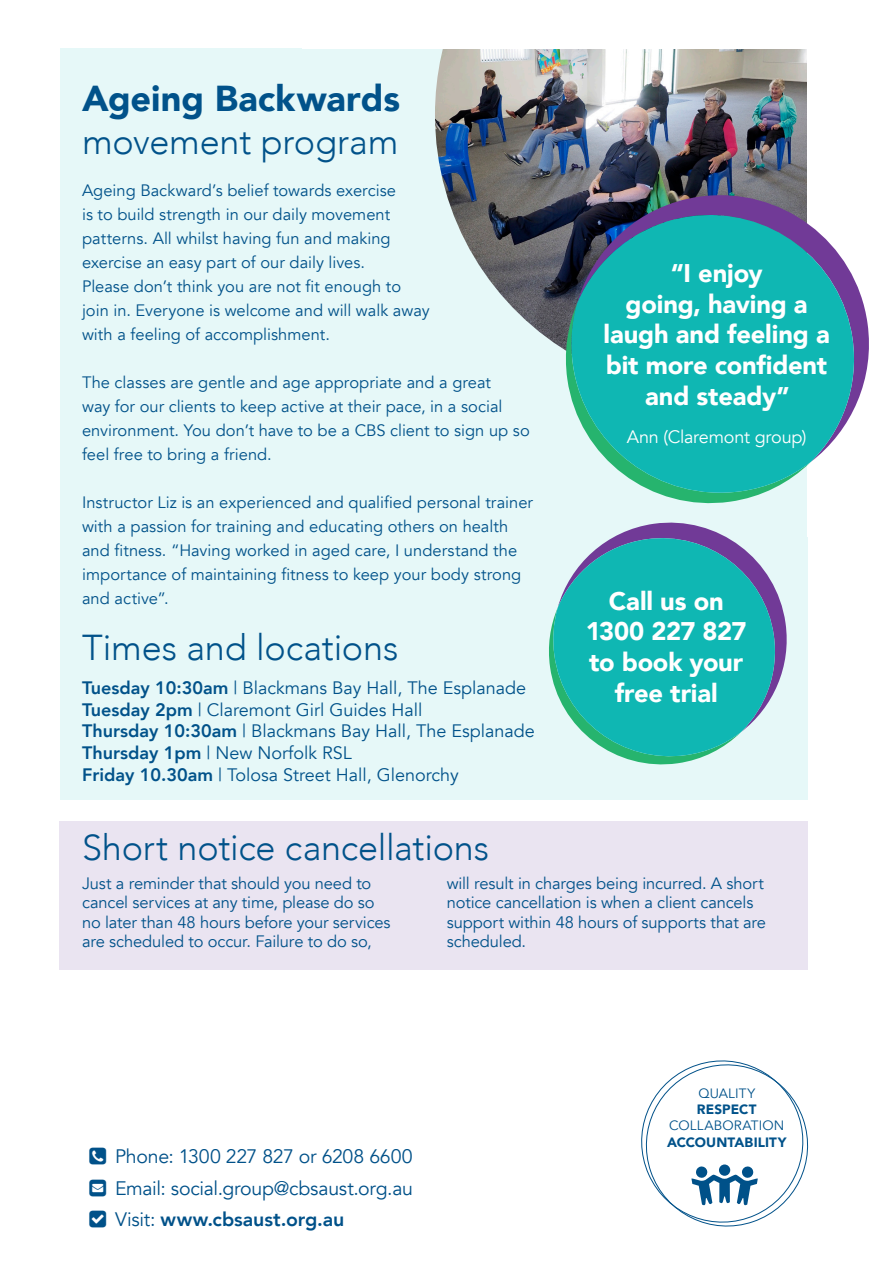
<style>
.page{position:relative;width:893px;height:1263px;background:#fff}
.page>*{position:absolute;margin:0;border:0;box-sizing:border-box;transform-origin:0 0}
._2nd_Heading{font:300 36px "Avenir";letter-spacing:-.005em;color:#01528a}
._2nd_Heading-2{font:900 36px/43.2px "Avenir";color:#01528a}
.Pull_quote{font:900 25.5px/30.6px "Avenir";letter-spacing:-.005em;color:#fff;text-align:center}
.Body{font:19.5px "Avenir";letter-spacing:-.015em;color:#005189}
.Body-2{font:800 19.5px "Avenir";color:#005189}
.t1{font:18px "Avenir";color:#01528a}
.Pull_quote-2{font:18px "Avenir";letter-spacing:-.015em;color:#fff}
.Body-3{font:16.5px/24px "Avenir";color:#01528a}
.t2{font:900 13.5px "Avenir";letter-spacing:.01em;color:#01528a}
.t3{font:13.5px "Avenir";letter-spacing:.01em;color:#01528a}
.s1{font-weight:300}
.s2{font-weight:800}
.s3{font-weight:400}
</style>
<div class="page">
<div style="left:60px;top:820px;width:748px;height:149px;background:#eae4f1"></div>
<svg style="left:641px;top:1060px;width:168px;height:167px"></svg>
<div style="left:60px;top:48px;width:748px;height:752px;background:#e6f8f8"></div>
<svg style="left:549px;top:625px;width:121px;height:140px"></svg>
<svg style="left:627px;top:522px;width:160px;height:159px"></svg>
<svg style="left:552px;top:531px;width:227px;height:233px;fill:#0fb7b3"></svg>
<img style="left:435px;top:48px;width:373px;height:302px">
<svg style="left:564px;top:303px;width:244px;height:210px"></svg>
<img style="left:577px;top:185px;width:292px;height:213px">
<svg style="left:570px;top:205px;width:289px;height:298px;background:#34afb2"></svg>
<p class="_2nd_Heading-2" style="left:82px;top:76px;width:320px">Ageing Backwards <span class="s1">movement program</span></p>
<p class="Body-3" style="left:82px;top:178px;width:349px">Ageing Backward’s belief towards exercise<br>is to build strength in our daily movement patterns. All whilst having fun and making exercise an easy part of our daily lives.<br>Please don’t think you are not fit enough to join in. Everyone is welcome and will walk away with a feeling of accomplishment.</p>
<p class="Body-3" style="left:82px;top:370px;width:449px">The classes are gentle and age appropriate and a great<br>way for our clients to keep active at their pace, in a social environment. You don’t have to be a CBS client to sign up so feel free to bring a friend.</p>
<p class="Body-3" style="left:82px;top:490px;width:452px">Instructor Liz is an experienced and qualified personal trainer with a passion for training and educating others on health and fitness. “Having worked in aged care, I understand the importance of maintaining fitness to keep your body strong and active”.</p>
<p class="_2nd_Heading" style="left:82px;top:626px;width:318px">Times and locations</p>
<p class="t1" style="left:82px;top:677px;width:446px"><span class="s2">Tuesday 10:30am</span> | Blackmans Bay Hall, The Esplanade</p>
<p class="t1" style="left:82px;top:699px;width:342px"><span class="s2">Tuesday 2pm</span> | Claremont Girl Guides Hall</p>
<p class="t1" style="left:82px;top:720px;width:454px"><span class="s2">Thursday 10:30am</span> | Blackmans Bay Hall, The Esplanade</p>
<p class="t1" style="left:82px;top:742px;width:271px"><span class="s2">Thursday 1pm</span> | New Norfolk RSL</p>
<p class="t1" style="left:82px;top:764px;width:378px"><span class="s2">Friday 10.30am</span> | Tolosa Street Hall, Glenorchy</p>
<p class="_2nd_Heading" style="left:82px;top:827px;width:409px">Short notice cancellations</p>
<p class="Pull_quote" style="left:604px;top:257px;width:228px">“I enjoy<br>going, having a laugh and feeling a bit more confident and steady”</p>
<p class="Pull_quote-2" style="left:627px;top:426px;width:181px">Ann (Claremont group)</p>
<p class="Pull_quote" style="left:609px;top:585px;width:116px">Call us on</p>
<p class="Pull_quote" style="left:586px;top:616px;width:163px">1300 227 827</p>
<p class="Pull_quote" style="left:589px;top:646px;width:156px">to book your</p>
<p class="Pull_quote" style="left:615px;top:677px;width:105px">free trial</p>
<p class="Body-3" style="left:82px;top:874px;width:310px;line-height:19.5px">Just a reminder that should you need to cancel services at any time, please do so no later than 48 hours before your services are scheduled to occur. Failure to do so,</p>
<p class="Body-3" style="left:447px;top:874px;width:321px;line-height:19.5px">will result in charges being incurred. A short notice cancellation is when a client cancels support within 48 hours of supports that are scheduled.</p>
<p class="Body" style="left:115px;top:1144px;width:299px">Phone: 1300 227 827 or 6208 6600</p>
<p class="Body" style="left:115px;top:1176px;width:299px">Email: social.group@cbsaust.org.au</p>
<p class="Body-2" style="left:115px;top:1204px;width:231px"><span class="s3">Visit:</span> www.cbsaust.org.au</p>
<p class="t3" style="left:698px;top:1085px;width:58px">QUALITY</p>
<p class="t2" style="left:697px;top:1098px;width:61px">RESPECT</p>
<p class="t3" style="left:669px;top:1118px;width:117px">COLLABORATION</p>
<p class="t2" style="left:667px;top:1130px;width:121px">ACCOUNTABILITY</p>
</div>
